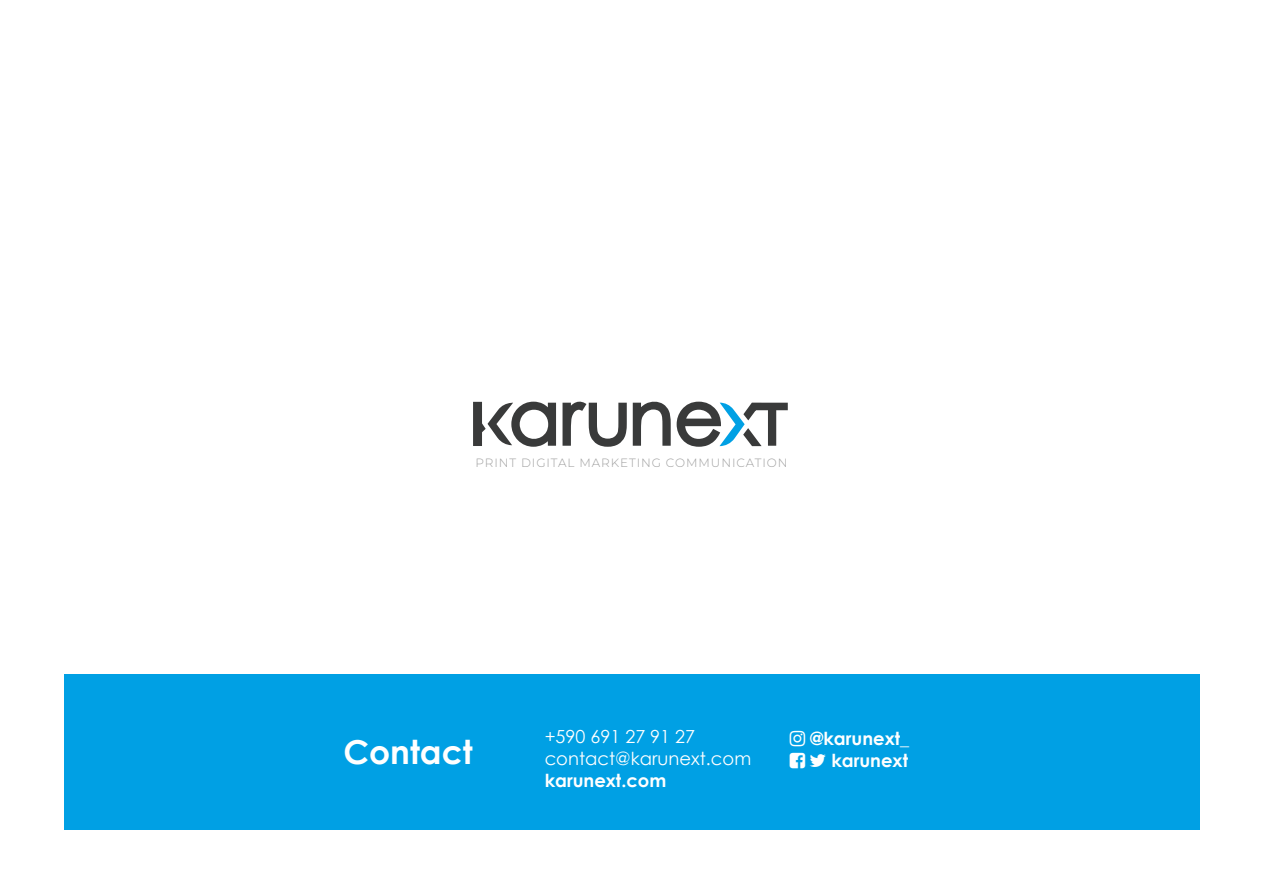
<style>
.page{position:relative;width:1263px;height:893px;background:#fff}
.page>*{position:absolute;margin:0;border:0;box-sizing:border-box;transform-origin:0 0}
.t1{font:700 33px "Century Gothic";color:#fff}
.t2{font:18px/21.6px "Century Gothic";color:#fff}
.t3{font:700 18px/21.6px "Century Gothic";color:#fff;text-align:right}
.t4{font:300 12px "Montserrat";letter-spacing:.075em;color:#9f9f9f}
</style>
<div class="page">
<div style="left:64px;top:674px;width:1135px;height:155px;background:#00a0e4"></div>
<svg style="left:473px;top:402px;width:83px;height:45px"></svg>
<svg style="left:633px;top:401px;width:38px;height:45px"></svg>
<svg style="left:677px;top:402px;width:111px;height:45px"></svg>
<svg style="left:562px;top:401px;width:65px;height:46px"></svg>
<p class="t4" style="left:475px;top:454px;width:314px">PRINT DIGITAL MARKETING COMMUNICATION</p>
<h1 class="t1" style="left:343px;top:727px;width:131px">Contact</h1>
<h2 class="t2" style="left:545px;top:726px;width:208px">+590 691 27 91 27 contact@karunext.com</h2>
<h2 class="t3" style="left:545px;top:768px;width:123px">karunext.com</h2>
<h2 class="t3" style="left:810px;top:727px;width:100px">@karunext_ karunext</h2>
</div>
